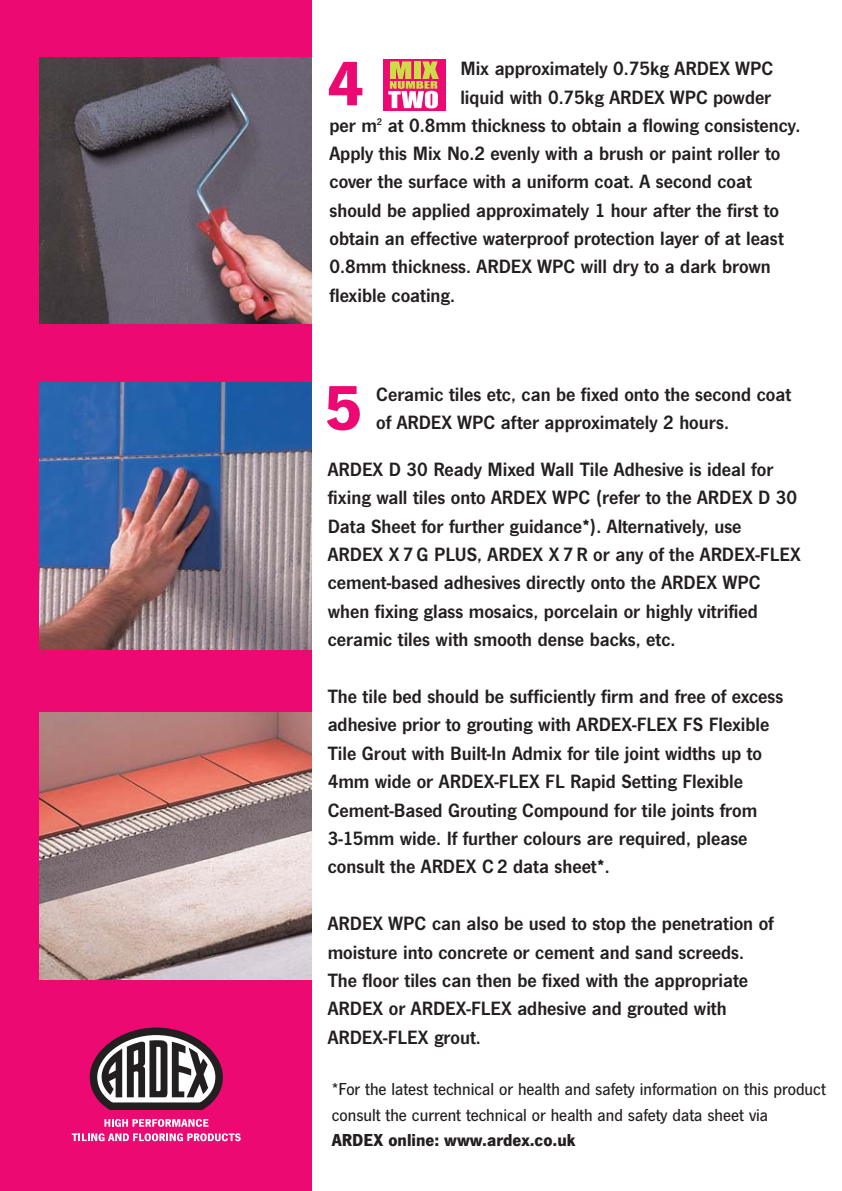
<style>
.page{position:relative;width:842px;height:1191px;background:#fff}
.page>*{position:absolute;margin:0;border:0;box-sizing:border-box;transform-origin:0 0}
.t1{font:700 65.4px "News Gothic T";color:#ed0972}
.t2{font:700 65.2px "News Gothic T";color:#ed0972}
.t3{font:600 20px/28.4px "News Gothic T";color:#231f20}
.t4{font:500 18px/25.6px "News Gothic T";color:#231f20}
.t5{font:700 18px "News Gothic T";color:#231f20}
</style>
<div class="page">
<div style="left:0;top:0;width:312px;height:1191px;background:#ed0972"></div>
<img style="left:40px;top:57px;width:272px;height:266px">
<img style="left:40px;top:382px;width:272px;height:267px">
<img style="left:40px;top:712px;width:272px;height:267px">
<svg style="left:89px;top:1027px;width:134px;height:99px"></svg>
<svg style="left:72px;top:1133px;width:169px;height:8px"></svg>
<div style="left:383px;top:59px;width:63px;height:52px;background:#ed0972"></div>
<svg style="left:388px;top:61px;width:51px;height:47px"></svg>
<p class="t3" style="left:460px;top:56px;width:315px">Mix approximately 0.75kg ARDEX WPC</p>
<p class="t3" style="left:460px;top:84px;width:312px">liquid with 0.75kg ARDEX WPC powder</p>
<p class="t3" style="left:329px;top:113px;width:472px">per m<sup>2</sup> at 0.8mm thickness to obtain a flowing consistency.</p>
<p class="t3" style="left:329px;top:141px;width:452px">Apply this Mix No.2 evenly with a brush or paint roller to</p>
<p class="t3" style="left:329px;top:169px;width:424px">cover the surface with a uniform coat. A second coat</p>
<p class="t3" style="left:329px;top:198px;width:451px">should be applied approximately 1 hour after the first to</p>
<p class="t3" style="left:329px;top:226px;width:456px">obtain an effective waterproof protection layer of at least</p>
<p class="t3" style="left:329px;top:254px;width:443px">0.8mm thickness. ARDEX WPC will dry to a dark brown</p>
<p class="t3" style="left:329px;top:282px;width:127px">flexible coating.</p>
<h2 class="t2" style="left:327px;top:58px;width:39px">4</h2>
<h1 class="t1" style="left:325px;top:382px;width:39px">5</h1>
<p class="t3" style="left:376px;top:382px;width:416px">Ceramic tiles etc, can be fixed onto the second coat of ARDEX WPC after approximately 2 hours.</p>
<p class="t3" style="left:328px;top:456px;width:474px">ARDEX D 30 Ready Mixed Wall Tile Adhesive is ideal for fixing wall tiles onto ARDEX WPC (refer to the ARDEX D 30<br>Data Sheet for further guidance*). Alternatively, use ARDEX X 7 G PLUS, ARDEX X 7 R or any of the ARDEX-FLEX cement-based adhesives directly onto the ARDEX WPC when fixing glass mosaics, porcelain or highly vitrified ceramic tiles with smooth dense backs, etc.</p>
<p class="t3" style="left:328px;top:684px;width:457px">The tile bed should be sufficiently firm and free of excess adhesive prior to grouting with ARDEX-FLEX FS Flexible Tile Grout with Built-In Admix for tile joint widths up to 4mm wide or ARDEX-FLEX FL Rapid Setting Flexible Cement-Based Grouting Compound for tile joints from 3-15mm wide. If further colours are required, please consult the ARDEX C 2 data sheet*.</p>
<p class="t3" style="left:328px;top:911px;width:447px">ARDEX WPC can also be used to stop the penetration of moisture into concrete or cement and sand screeds.<br>The floor tiles can then be fixed with the appropriate ARDEX or ARDEX-FLEX adhesive and grouted with ARDEX-FLEX grout.</p>
<p class="t4" style="left:332px;top:1078px;width:496px">*For the latest technical or health and safety information on this product consult the current technical or health and safety data sheet via</p>
<p class="t5" style="left:332px;top:1133px;width:245px">ARDEX online: www.ardex.co.uk</p>
</div>
